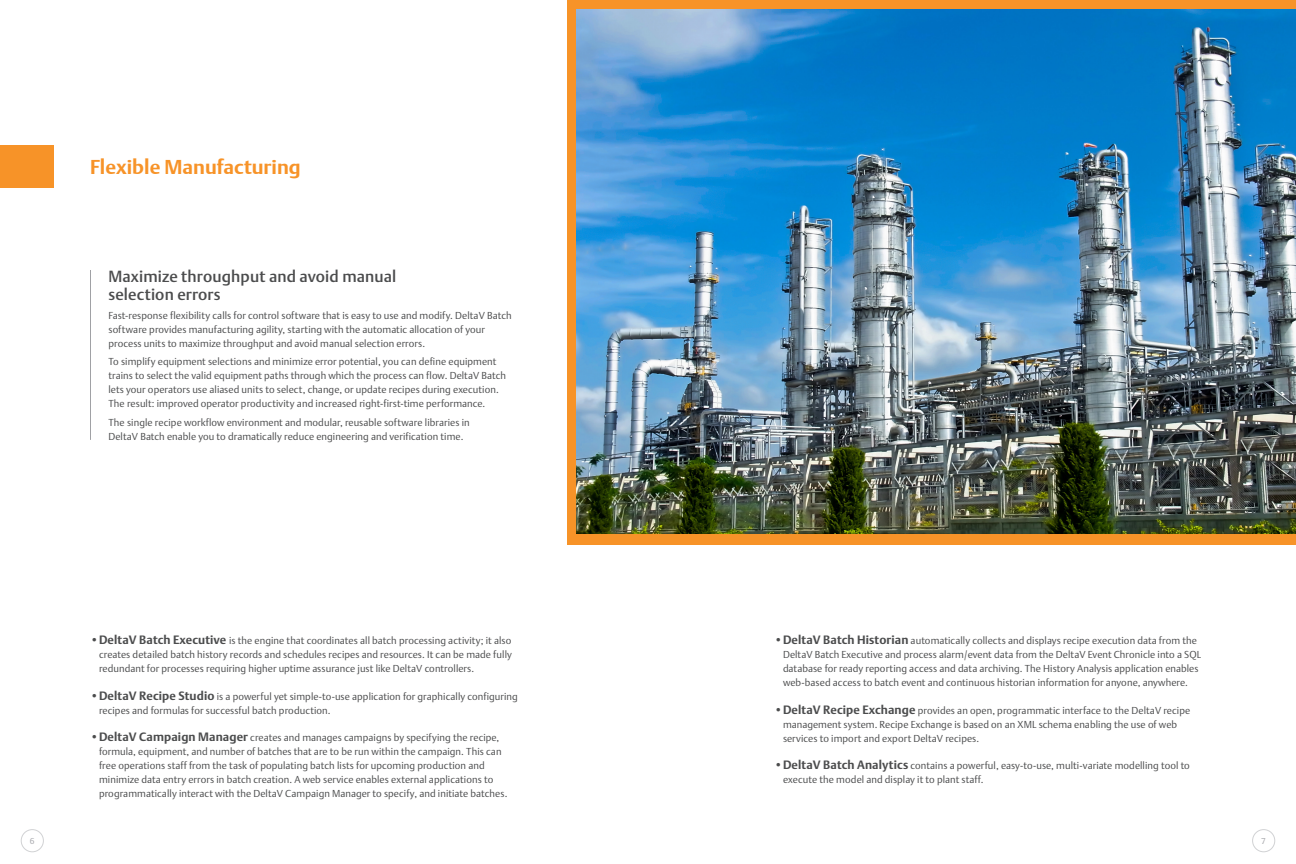
<style>
.page{position:relative;width:1296px;height:864px;background:#fff}
.page>*{position:absolute;margin:0;border:0;box-sizing:border-box;transform-origin:0 0}
.t1{font:700 20px "DTL Argo T";color:#f79328}
.Pagaraph_-_Main{font:500 16px/18px "DTL Argo T";letter-spacing:.01em;color:#4b4c4d}
.Pagaraph_-_Main-2{font:300 10px/14px "DTL Argo T";letter-spacing:.01em;color:#4b4c4d}
.t2{font:8.5px "DTL Argo T";color:#adaeb2}
.s1{font-family:"DTL Argo ST";font-weight:700;font-size:12px}
</style>
<div class="page">
<div style="left:1252px;top:829px;width:23px;height:23px;border:1px solid #d1d2d4;border-radius:50%"></div>
<div style="left:21px;top:829px;width:23px;height:23px;border:1px solid #d1d2d4;border-radius:50%"></div>
<div style="left:567px;top:0;width:729px;height:544px;background:#f79328"></div>
<hr style="left:90px;top:270px;width:1px;height:170px;background:#a0a1a5">
<img style="left:576px;top:9px;width:720px;height:524px">
<div style="left:0;top:145px;width:54px;height:42px;background:#f79328"></div>
<p class="t1" style="left:90px;top:155px;width:212px">Flexible Manufacturing</p>
<p class="Pagaraph_-_Main" style="left:108px;top:268px;width:289px">Maximize throughput and avoid manual selection errors</p>
<p class="Pagaraph_-_Main-2" style="left:108px;top:308px;width:405px">Fast-response flexibility calls for control software that is easy to use and modify. DeltaV Batch software provides manufacturing agility, starting with the automatic allocation of your process units to maximize throughput and avoid manual selection errors.</p>
<p class="Pagaraph_-_Main-2" style="left:108px;top:355px;width:399px">To simplify equipment selections and minimize error potential, you can define equipment trains to select the valid equipment paths through which the process can flow. DeltaV Batch lets your operators use aliased units to select, change, or update recipes during execution.<br>The result: improved operator productivity and increased right-first-time performance.</p>
<p class="Pagaraph_-_Main-2" style="left:108px;top:415px;width:363px">The single recipe workflow environment and modular, reusable software libraries in<br>DeltaV Batch enable you to dramatically reduce engineering and verification time.</p>
<p class="Pagaraph_-_Main-2" style="left:99px;top:634px;width:414px;text-align:justify;text-indent:-9px"><span class="s1">•DeltaV Batch Executive</span> is the engine that coordinates all batch processing activity; it also creates detailed batch history records and schedules recipes and resources. It can be made fully redundant for processes requiring higher uptime assurance just like DeltaV controllers.</p>
<p class="Pagaraph_-_Main-2" style="left:99px;top:689px;width:420px;text-indent:-9px"><span class="s1">•DeltaV Recipe Studio</span> is a powerful yet simple-to-use application for graphically configuring recipes and formulas for successful batch production.</p>
<p class="Pagaraph_-_Main-2" style="left:99px;top:731px;width:410px;text-indent:-9px"><span class="s1">•DeltaV Campaign Manager</span> creates and manages campaigns by specifying the recipe, formula, equipment, and number of batches that are to be run within the campaign. This can free operations staff from the task of populating batch lists for upcoming production and minimize data entry errors in batch creation. A web service enables external applications to programmatically interact with the DeltaV Campaign Manager to specify, and initiate batches.</p>
<p class="Pagaraph_-_Main-2" style="left:783px;top:634px;width:420px;text-indent:-9px"><span class="s1">•DeltaV Batch Historian</span> automatically collects and displays recipe execution data from the DeltaV Batch Executive and process alarm/event data from the DeltaV Event Chronicle into a SQL database for ready reporting access and data archiving. The History Analysis application enables web-based access to batch event and continuous historian information for anyone, anywhere.</p>
<p class="Pagaraph_-_Main-2" style="left:783px;top:703px;width:409px;text-indent:-9px"><span class="s1">•DeltaV Recipe Exchange</span> provides an open, programmatic interface to the DeltaV recipe management system. Recipe Exchange is based on an XML schema enabling the use of web services to import and export DeltaV recipes.</p>
<p class="Pagaraph_-_Main-2" style="left:783px;top:759px;width:408px;text-indent:-9px"><span class="s1">•DeltaV Batch Analytics</span> contains a powerful, easy-to-use, multi-variate modelling tool to execute the model and display it to plant staff.</p>
<p class="t2" style="left:30px;top:836px;width:6px">6</p>
<p class="t2" style="left:1261px;top:836px;width:6px">7</p>
</div>
